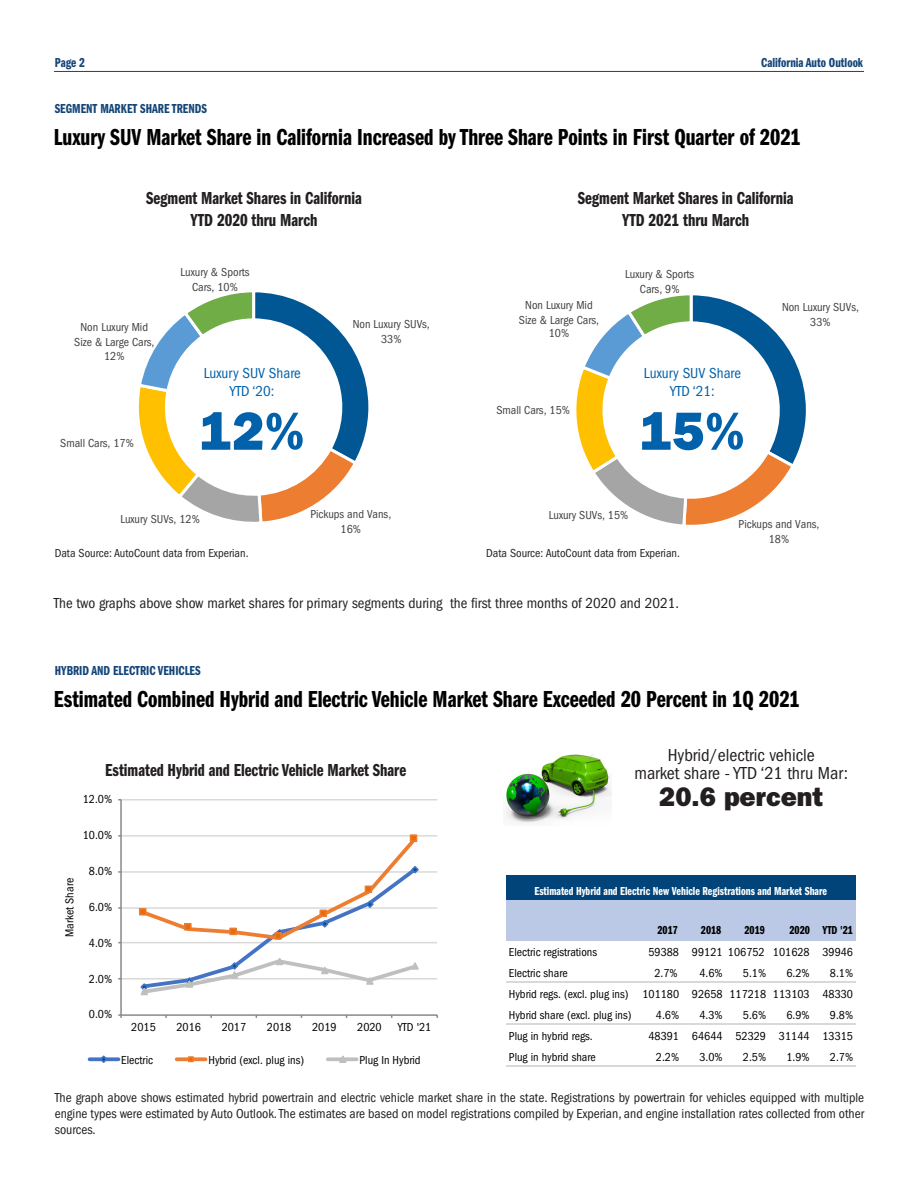
<style>
.page{position:relative;width:918px;height:1188px;background:#fff}
.page>*{position:absolute;margin:0;border:0;box-sizing:border-box;transform-origin:0 0}
.Data_Source{font:54px "ITC Franklin Gothic Std Hvy";color:#0161aa}
.Body{font:27px "ITC Franklin Gothic Std Hvy";color:#231f20}
.Headlines{font:24px "ITC Franklin Gothic Std Dm Cp";color:#000}
.Graph_and_Table_Titl{font:18px "ITC Franklin Gothic Std Dm Cp";color:#231f20}
.Body-2{font:condensed 18px/18px "ITC Franklin Gothic Std";color:#231f20;text-align:center}
.Body-3{font:condensed 15px "ITC Franklin Gothic Std";color:#231f20}
.Data_Source-2{font:condensed 15px/18px "ITC Franklin Gothic Std";color:#0161aa;text-align:center}
.Body-4{font:condensed 13.5px/16.2px "ITC Franklin Gothic Std";color:#231f20;text-align:justify}
.Article_title{font:13.5px "ITC Franklin Gothic Std Dm Cp";color:#154578}
.t1{font:condensed 12px/21px "ITC Franklin Gothic Std";color:#000;text-align:justify}
.t2{font:condensed 12px/15px "ITC Franklin Gothic Std";color:#404040;text-align:center}
.Body-5{font:condensed 12px "ITC Franklin Gothic Std";color:#231f20}
.t3{font:12px "ITC Franklin Gothic Std Dm Cp";color:#fff}
.t4{font:12px "ITC Franklin Gothic Std Dm Cp";color:#000}
</style>
<div class="page">
<div style="left:53px;top:53px;width:812px;height:19px;border:2px solid #fff"></div>
<hr style="left:54px;top:71px;width:810px;height:1px;background:#154578">
<svg style="left:138px;top:292px;width:231px;height:230px"></svg>
<svg style="left:576px;top:295px;width:230px;height:230px"></svg>
<img style="left:506px;top:754px;width:106px;height:69px">
<hr style="left:121px;top:978px;width:316px;height:2px;background:#d9d9d9">
<hr style="left:121px;top:942px;width:316px;height:1px;background:#d9d9d9">
<hr style="left:121px;top:907px;width:316px;height:2px;background:#d9d9d9">
<hr style="left:121px;top:871px;width:316px;height:2px;background:#d9d9d9">
<hr style="left:121px;top:835px;width:316px;height:2px;background:#d9d9d9">
<hr style="left:121px;top:799px;width:316px;height:1px;background:#d9d9d9">
<hr style="left:120px;top:800px;width:2px;height:215px;background:#898989">
<hr style="left:121px;top:1014px;width:316px;height:2px;background:#898989">
<svg style="left:139px;top:834px;width:281px;height:162px"></svg>
<svg style="left:90px;top:1057px;width:28px;height:4px"></svg>
<svg style="left:99px;top:1055px;width:10px;height:8px"></svg>
<svg style="left:177px;top:1057px;width:29px;height:4px"></svg>
<svg style="left:188px;top:1056px;width:6px;height:6px"></svg>
<svg style="left:328px;top:1057px;width:29px;height:4px"></svg>
<svg style="left:337px;top:1055px;width:11px;height:8px"></svg>
<div style="left:506px;top:875px;width:349px;height:27px;background:#004479"></div>
<div style="left:506px;top:901px;width:349px;height:40px;background:#bbc9e7"></div>
<hr style="left:506px;top:982px;width:349px;height:1px;background:#d9d9d9">
<hr style="left:506px;top:1024px;width:349px;height:1px;background:#d9d9d9">
<hr style="left:506px;top:1066px;width:349px;height:1px;background:#d9d9d9">
<p class="Article_title" style="left:55px;top:55px;width:32px">Page 2</p>
<p class="Article_title" style="left:761px;top:55px;width:104px">California Auto Outlook</p>
<p class="Article_title" style="left:55px;top:101px;width:154px">SEGMENT MARKET SHARE TRENDS</p>
<p class="Headlines" style="left:54px;top:124px;width:748px">Luxury SUV Market Share in California Increased by Three Share Points in First Quarter of 2021</p>
<p class="Graph_and_Table_Titl" style="left:146px;top:188px;width:217px">Segment Market Shares in California</p>
<p class="Graph_and_Table_Titl" style="left:190px;top:210px;width:129px">YTD 2020 thru March</p>
<p class="t2" style="left:74px;top:320px;width:82px">Non Luxury Mid<br>Size &amp; Large Cars,</p>
<p class="t2" style="left:104px;top:348px;width:22px">12%</p>
<p class="t2" style="left:60px;top:436px;width:75px">Small Cars, 17%</p>
<p class="t2" style="left:181px;top:265px;width:70px">Luxury &amp; Sports<br>Cars, 10%</p>
<p class="Data_Source-2" style="left:204px;top:364px;width:99px">Luxury SUV Share<br>YTD ‘20:</p>
<p class="Data_Source" style="left:200px;top:399px;width:106px">12%</p>
<p class="t2" style="left:353px;top:317px;width:78px">Non Luxury SUVs,<br>33%</p>
<p class="t2" style="left:120px;top:511px;width:81px">Luxury SUVs, 12%</p>
<p class="t2" style="left:310px;top:507px;width:82px">Pickups and Vans,<br>16%</p>
<p class="Graph_and_Table_Titl" style="left:578px;top:188px;width:217px">Segment Market Shares in California</p>
<p class="Graph_and_Table_Titl" style="left:622px;top:210px;width:129px">YTD 2021 thru March</p>
<p class="t2" style="left:519px;top:297px;width:82px">Non Luxury Mid<br>Size &amp; Large Cars,</p>
<p class="t2" style="left:549px;top:326px;width:22px">10%</p>
<p class="t2" style="left:496px;top:403px;width:75px">Small Cars, 15%</p>
<p class="t2" style="left:625px;top:267px;width:70px">Luxury &amp; Sports<br>Cars, 9%</p>
<p class="Data_Source-2" style="left:644px;top:364px;width:99px">Luxury SUV Share<br>YTD ‘21:</p>
<p class="Data_Source" style="left:640px;top:399px;width:106px">15%</p>
<p class="t2" style="left:782px;top:299px;width:78px">Non Luxury SUVs,<br>33%</p>
<p class="t2" style="left:549px;top:508px;width:81px">Luxury SUVs, 15%</p>
<p class="t2" style="left:739px;top:517px;width:82px">Pickups and Vans,<br>18%</p>
<p class="Body-5" style="left:55px;top:546px;width:195px">Data Source: AutoCount data from Experian.</p>
<p class="Body-5" style="left:486px;top:546px;width:195px">Data Source: AutoCount data from Experian.</p>
<p class="Body-3" style="left:54px;top:595px;width:627px">The two graphs above show market shares for primary segments during the first three months of 2020 and 2021.</p>
<p class="Article_title" style="left:55px;top:664px;width:147px">HYBRID AND ELECTRIC VEHICLES</p>
<p class="Headlines" style="left:54px;top:686px;width:747px">Estimated Combined Hybrid and Electric Vehicle Market Share Exceeded 20 Percent in 1Q 2021</p>
<p class="Graph_and_Table_Titl" style="left:105px;top:760px;width:303px">Estimated Hybrid and Electric Vehicle Market Share</p>
<p class="t1" style="left:83px;top:789px;width:31px">12.0%</p>
<p class="t1" style="left:83px;top:825px;width:31px">10.0%</p>
<p class="t1" style="left:89px;top:860px;width:25px">8.0%</p>
<p class="Body-2" style="left:634px;top:747px;width:215px">Hybrid/electric vehicle<br>market share - YTD ‘21 thru Mar:</p>
<p class="Body" style="left:659px;top:781px;width:166px">20.6 percent</p>
<p class="t1" style="left:59px;top:937px;width:60px;rotate:-90deg">Market Share</p>
<p class="t3" style="left:534px;top:884px;width:294px">Estimated Hybrid and Electric New Vehicle Registrations and Market Share</p>
<p class="t4" style="left:657px;top:923px;width:22px">2017</p>
<p class="t4" style="left:701px;top:923px;width:22px">2018</p>
<p class="t4" style="left:744px;top:923px;width:22px">2019</p>
<p class="t4" style="left:789px;top:923px;width:65px">2020 YTD '21</p>
<p class="t1" style="left:509px;top:942px;width:90px">Electric registrations</p>
<p class="t1" style="left:648px;top:942px;width:206px">59388 99121 106752 101628 39946</p>
<p class="t1" style="left:509px;top:963px;width:60px">Electric share</p>
<p class="t1" style="left:654px;top:963px;width:25px">2.7%</p>
<p class="t1" style="left:699px;top:963px;width:25px">4.6%</p>
<p class="t1" style="left:743px;top:963px;width:25px">5.1%</p>
<p class="t1" style="left:786px;top:963px;width:25px">6.2%</p>
<p class="t1" style="left:89px;top:896px;width:25px">6.0%</p>
<p class="t1" style="left:89px;top:932px;width:25px">4.0%</p>
<p class="t1" style="left:509px;top:963px;width:346px;text-indent:321px">8.1% Hybrid regs. (excl. plug ins) 101180 92658 117218 113103 48330<br>Hybrid share (excl. plug ins)</p>
<p class="t1" style="left:89px;top:968px;width:25px">2.0%</p>
<p class="t1" style="left:89px;top:1004px;width:25px">0.0%</p>
<p class="t1" style="left:656px;top:1005px;width:25px">4.6%</p>
<p class="t1" style="left:699px;top:1005px;width:25px">4.3%</p>
<p class="t1" style="left:743px;top:1005px;width:25px">5.6%</p>
<p class="t1" style="left:786px;top:1005px;width:25px">6.9%</p>
<p class="t1" style="left:830px;top:1005px;width:25px">9.8%</p>
<p class="t1" style="left:131px;top:1017px;width:26px">2015</p>
<p class="t1" style="left:176px;top:1017px;width:26px">2016</p>
<p class="t1" style="left:222px;top:1017px;width:26px">2017</p>
<p class="t1" style="left:267px;top:1017px;width:26px">2018</p>
<p class="t1" style="left:312px;top:1017px;width:26px">2019</p>
<p class="t1" style="left:357px;top:1017px;width:26px">2020</p>
<p class="t1" style="left:398px;top:1017px;width:35px">YTD '21</p>
<p class="t1" style="left:509px;top:1026px;width:85px">Plug in hybrid regs.</p>
<p class="t1" style="left:648px;top:1026px;width:206px">48391 64644 52329 31144 13315</p>
<p class="t1" style="left:509px;top:1047px;width:88px">Plug in hybrid share</p>
<p class="t1" style="left:656px;top:1047px;width:25px">2.2%</p>
<p class="t1" style="left:699px;top:1047px;width:25px">3.0%</p>
<p class="t1" style="left:743px;top:1047px;width:25px">2.5%</p>
<p class="t1" style="left:786px;top:1047px;width:25px">1.9%</p>
<p class="t1" style="left:830px;top:1047px;width:25px">2.7%</p>
<p class="Body-4" style="left:55px;top:1090px;width:811px">The graph above shows estimated hybrid powertrain and electric vehicle market share in the state. Registrations by powertrain for vehicles equipped with multiple engine types were estimated by Auto Outlook. The estimates are based on model registrations compiled by Experian, and engine installation rates collected from other sources.</p>
<p class="t1" style="left:121px;top:1049px;width:33px">Electric</p>
<p class="t1" style="left:208px;top:1049px;width:97px">Hybrid (excl. plug ins)</p>
<p class="t1" style="left:360px;top:1049px;width:63px">Plug In Hybrid</p>
</div>
